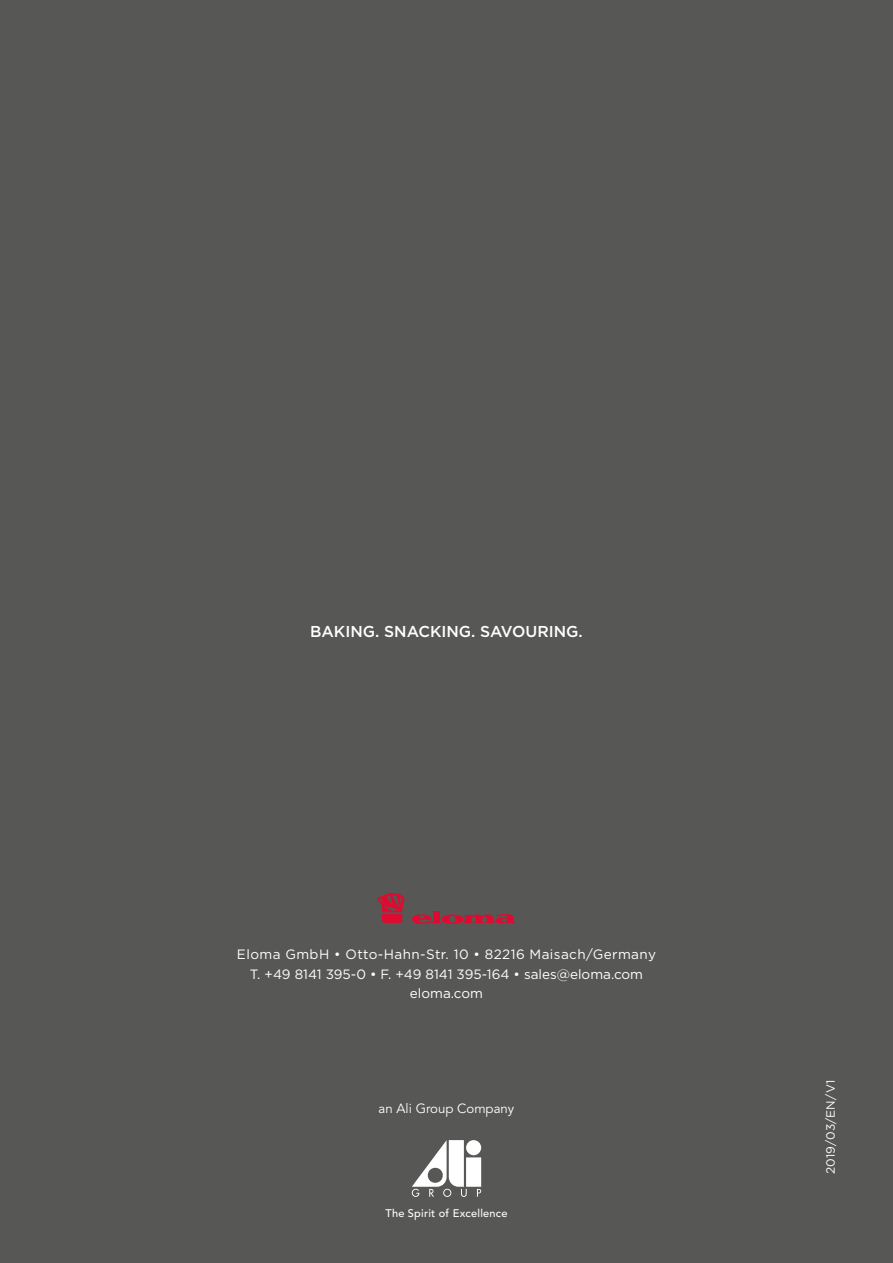
<style>
.page{position:relative;width:893px;height:1263px;background:#575756}
.page>*{position:absolute;margin:0;border:0;box-sizing:border-box;transform-origin:0 0}
.t1{font:500 15.75px "Gotham";color:#fff}
.t2{font:13.5px/19.5px "Gotham";letter-spacing:.015em;color:#fff;text-align:center}
.t3{font:13.2px "Avenir LT Std";color:#fff}
.t4{font:12px "Gotham";letter-spacing:.015em;color:#fff}
.t5{font:500 10.95px "Avenir LT Std";letter-spacing:.02em;color:#fff}
</style>
<div class="page">
<svg style="left:412px;top:911px;width:103px;height:13px"></svg>
<svg style="left:377px;top:893px;width:27px;height:30px"></svg>
<div style="left:466px;top:1140px;width:15px;height:15px;background:#fff;border-radius:50%"></div>
<div style="left:466px;top:1157px;width:15px;height:30px;background:#fff"></div>
<svg style="left:412px;top:1140px;width:55px;height:57px"></svg>
<svg style="left:477px;top:1189px;width:4px;height:8px"></svg>
<p class="t1" style="left:310px;top:621px;width:274px">BAKING. SNACKING. SAVOURING.</p>
<p class="t2" style="left:237px;top:944px;width:421px">Eloma GmbH • Otto-Hahn-Str. 10 • 82216 Maisach/Germany<br>T. +49 8141 395-0 • F. +49 8141 395-164 • sales@eloma.com eloma.com</p>
<p class="t3" style="left:379px;top:1101px;width:137px">an Ali Group Company</p>
<p class="t5" style="left:385px;top:1206px;width:123px">The Spirit of Excellence</p>
<p class="t4" style="left:823px;top:1174px;width:96px;rotate:-90deg">2019/03/EN/V1</p>
</div>
